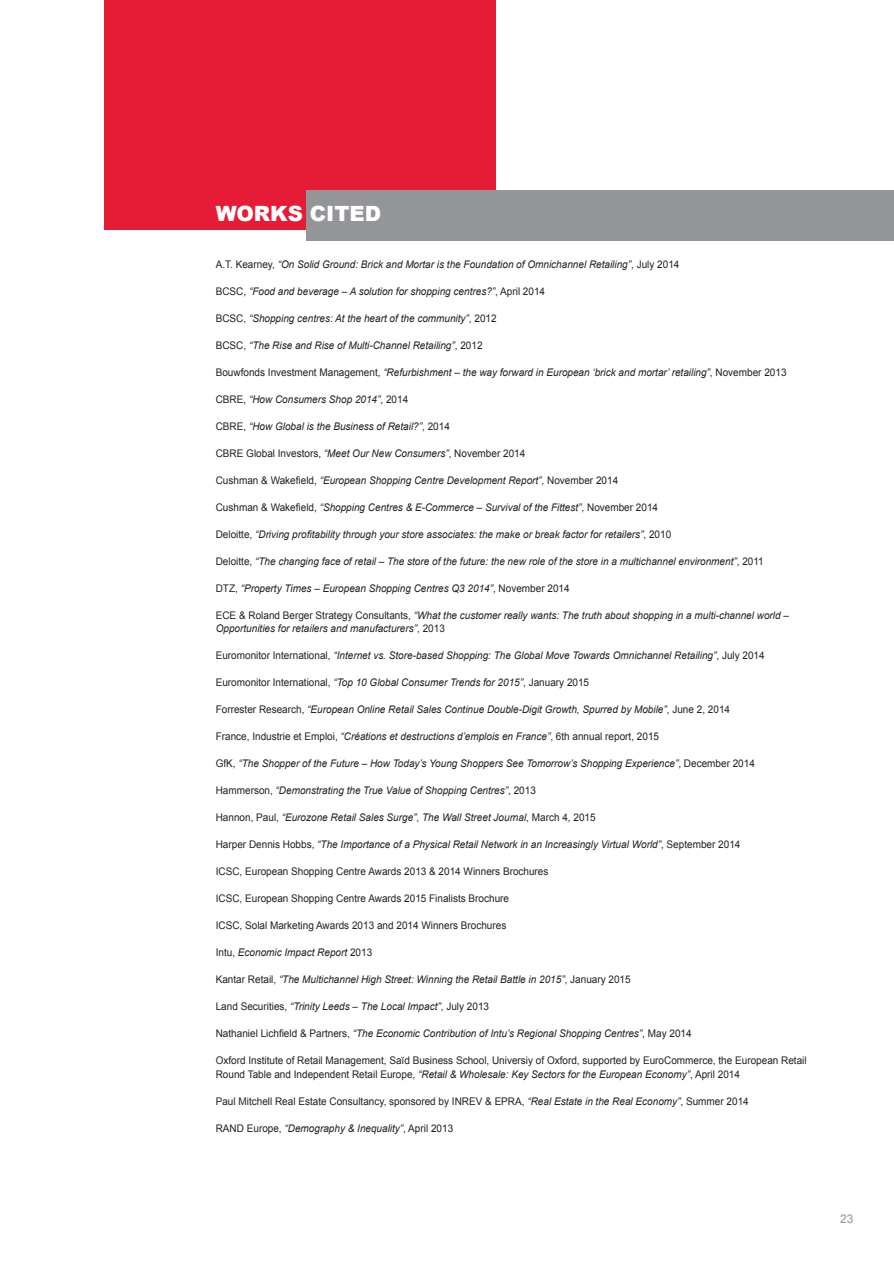
<style>
.page{position:relative;width:894px;height:1263px;background:#fff}
.page>*{position:absolute;margin:0;border:0;box-sizing:border-box;transform-origin:0 0}
.t1{font:900 21px "Arial";color:#fff}
.t2{font:12px "Arial";color:#939598}
.t3{font:italic 10.5px/13.5px "Arial";color:#231f20;scale:.95 1}
.t4{font:10.5px/13.5px "Arial";color:#231f20;scale:.95 1}
.s1{font-style:normal}
.s2{font-style:italic}
</style>
<div class="page">
<div style="left:104px;top:0;width:391px;height:229px;background:#e61c37"></div>
<div style="left:306px;top:191px;width:587px;height:50px;background:#939598"></div>
<h1 class="t1" style="left:216px;top:198px;width:167px">WORKS CITED</h1>
<p class="t3" style="left:216px;top:257px;width:489px"><span class="s1">A.T. Kearney,</span> “On Solid Ground: Brick and Mortar is the Foundation of Omnichannel Retailing”<span class="s1">, July 2014</span></p>
<p class="t3" style="left:216px;top:284px;width:348px"><span class="s1">BCSC,</span> “Food and beverage – A solution for shopping centres?”<span class="s1">, April 2014</span></p>
<p class="t3" style="left:216px;top:311px;width:297px"><span class="s1">BCSC,</span> “Shopping centres: At the heart of the community”<span class="s1">, 2012</span></p>
<p class="t3" style="left:216px;top:338px;width:282px"><span class="s1">BCSC,</span> “The Rise and Rise of Multi-Channel Retailing”<span class="s1">, 2012</span></p>
<p class="t3" style="left:216px;top:365px;width:602px"><span class="s1">Bouwfonds Investment Management,</span> “Refurbishment – the way forward in European ‘brick and mortar’ retailing”<span class="s1">, November 2013</span></p>
<p class="t3" style="left:216px;top:392px;width:204px"><span class="s1">CBRE,</span> “How Consumers Shop 2014”<span class="s1">, 2014</span></p>
<p class="t3" style="left:216px;top:419px;width:248px"><span class="s1">CBRE,</span> “How Global is the Business of Retail?”<span class="s1">, 2014</span></p>
<p class="t4" style="left:216px;top:446px;width:327px">CBRE Global Investors, <span class="s2">“Meet Our New Consumers”</span>, November 2014</p>
<p class="t3" style="left:216px;top:473px;width:425px"><span class="s1">Cushman &amp; Wakefield,</span> “European Shopping Centre Development Report”<span class="s1">, November 2014</span></p>
<p class="t3" style="left:216px;top:500px;width:467px"><span class="s1">Cushman &amp; Wakefield,</span> “Shopping Centres &amp; E-Commerce – Survival of the Fittest”<span class="s1">, November 2014</span></p>
<p class="t3" style="left:216px;top:527px;width:481px"><span class="s1">Deloitte,</span> “Driving profitability through your store associates: the make or break factor for retailers”<span class="s1">, 2010</span></p>
<p class="t3" style="left:216px;top:554px;width:578px"><span class="s1">Deloitte,</span> “The changing face of retail – The store of the future: the new role of the store in a multichannel environment”<span class="s1">, 2011</span></p>
<p class="t3" style="left:216px;top:581px;width:374px"><span class="s1">DTZ,</span> “Property Times – European Shopping Centres Q3 2014”<span class="s1">, November 2014</span></p>
<p class="t3" style="left:216px;top:608px;width:604px"><span class="s1">ECE &amp; Roland Berger Strategy Consultants,</span> “What the customer really wants: The truth about shopping in a multi-channel world –<br>Opportunities for retailers and manufacturers”<span class="s1">, 2013</span></p>
<p class="t3" style="left:216px;top:649px;width:579px"><span class="s1">Euromonitor International,</span> “Internet vs. Store-based Shopping: The Global Move Towards Omnichannel Retailing”<span class="s1">, July 2014</span></p>
<p class="t4" style="left:216px;top:676px;width:394px">Euromonitor International, <span class="s2">“Top 10 Global Consumer Trends for 2015”</span>, January 2015</p>
<p class="t3" style="left:216px;top:703px;width:542px"><span class="s1">Forrester Research,</span> “European Online Retail Sales Continue Double-Digit Growth, Spurred by Mobile”<span class="s1">, June 2, 2014</span></p>
<p class="t4" style="left:216px;top:730px;width:468px">France, Industrie et Emploi, <span class="s2">“Créations et destructions d’emplois en France”</span>, 6th annual report, 2015</p>
<p class="t3" style="left:216px;top:757px;width:569px"><span class="s1">GfK,</span> “The Shopper of the Future – How Today’s Young Shoppers See Tomorrow’s Shopping Experience”<span class="s1">, December 2014</span></p>
<p class="t3" style="left:216px;top:784px;width:338px"><span class="s1">Hammerson,</span> “Demonstrating the True Value of Shopping Centres”<span class="s1">, 2013</span></p>
<p class="t3" style="left:216px;top:811px;width:401px"><span class="s1">Hannon, Paul,</span> “Eurozone Retail Sales Surge”<span class="s1">,</span> The Wall Street Journal<span class="s1">, March 4, 2015</span></p>
<p class="t3" style="left:216px;top:838px;width:553px"><span class="s1">Harper Dennis Hobbs,</span> “The Importance of a Physical Retail Network in an Increasingly Virtual World”<span class="s1">, September 2014</span></p>
<p class="t4" style="left:216px;top:865px;width:351px">ICSC, European Shopping Centre Awards 2013 &amp; 2014 Winners Brochures</p>
<p class="t4" style="left:216px;top:892px;width:310px">ICSC, European Shopping Centre Awards 2015 Finalists Brochure</p>
<p class="t4" style="left:216px;top:919px;width:307px">ICSC, Solal Marketing Awards 2013 and 2014 Winners Brochures</p>
<p class="t3" style="left:216px;top:946px;width:166px"><span class="s1">Intu,</span> Economic Impact Report <span class="s1">2013</span></p>
<p class="t3" style="left:216px;top:973px;width:438px"><span class="s1">Kantar Retail,</span> “The Multichannel High Street: Winning the Retail Battle in 2015”<span class="s1">, January 2015</span></p>
<p class="t3" style="left:216px;top:1000px;width:289px"><span class="s1">Land Securities,</span> “Trinity Leeds – The Local Impact”<span class="s1">, July 2013</span></p>
<p class="t3" style="left:216px;top:1027px;width:502px"><span class="s1">Nathaniel Lichfield &amp; Partners,</span> “The Economic Contribution of Intu’s Regional Shopping Centres”<span class="s1">, May 2014</span></p>
<p class="t4" style="left:216px;top:1054px;width:623px">Oxford Institute of Retail Management, Saïd Business School, Universiy of Oxford, supported by EuroCommerce, the European Retail<br>Round Table and Independent Retail Europe, <span class="s2">“Retail &amp; Wholesale: Key Sectors for the European Economy”</span>, April 2014</p>
<p class="t4" style="left:216px;top:1094px;width:562px">Paul Mitchell Real Estate Consultancy, sponsored by INREV &amp; EPRA, <span class="s2">“Real Estate in the Real Economy”</span>, Summer 2014</p>
<p class="t3" style="left:216px;top:1121px;width:251px"><span class="s1">RAND Europe,</span> “Demography &amp; Inequality”<span class="s1">, April 2013</span></p>
<p class="t2" style="left:839px;top:1210px;width:15px">23</p>
</div>
